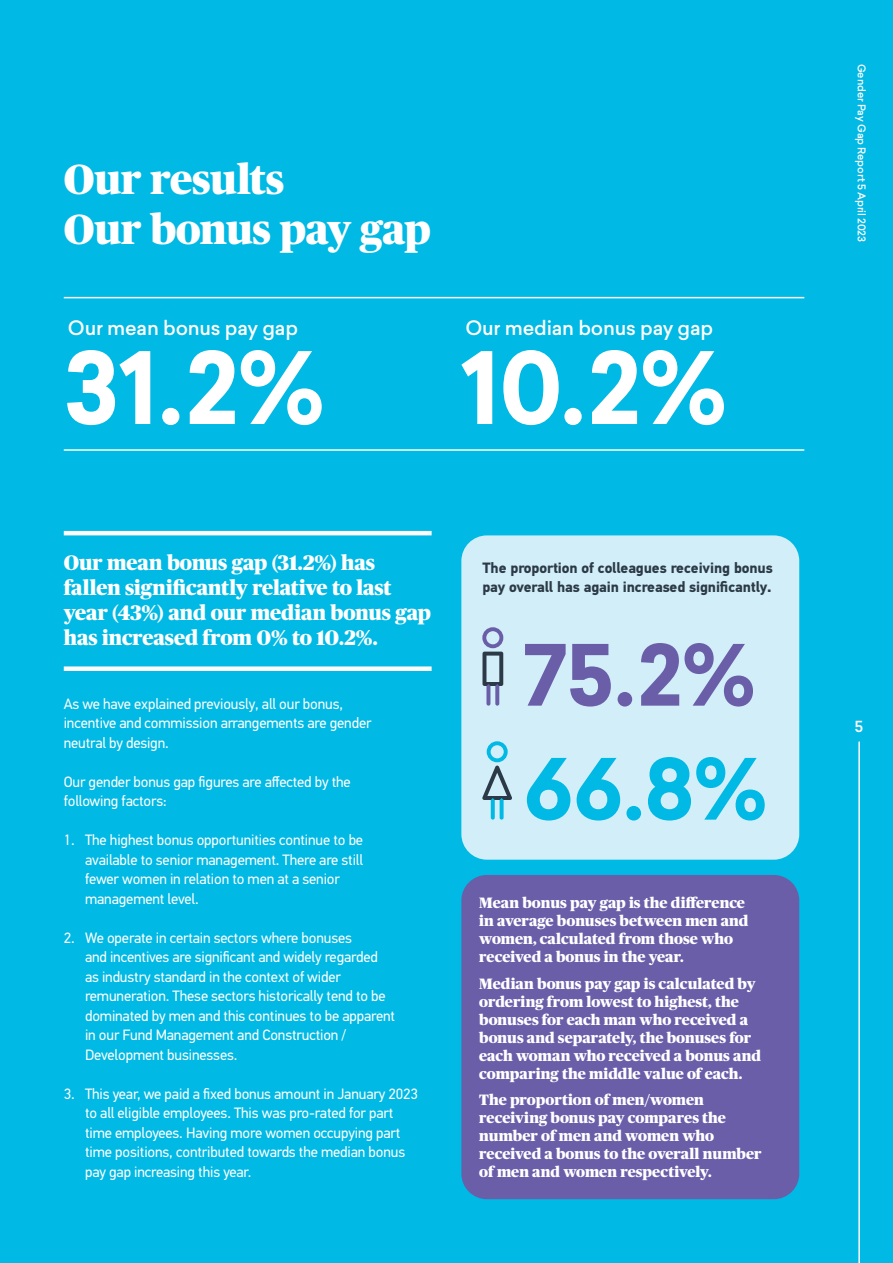
<style>
.page{position:relative;width:893px;height:1263px;background:#00b9e4}
.page>*{position:absolute;margin:0;border:0;box-sizing:border-box;transform-origin:0 0}
.t1{font:700 97.5px "Sailec";color:#fff}
.t2{font:700 82.5px "Sailec";color:#6a5ea9}
.t3{font:700 82.5px "Sailec";color:#00b9e4}
.t4{font:900 42px/50.4px "Publico";letter-spacing:-.005em;color:#fff}
.t5{font:900 21px/25.2px "Publico";letter-spacing:-.005em;color:#fff}
.Intro_copy{font:500 19.5px "Sailec";letter-spacing:-.01em;color:#fff}
.Body_Copy{font:15px/19.5px "PF Din Text Std";letter-spacing:-.01em;color:#fff}
.t6{font:900 15px/18px "Publico";color:#fff}
.Body_Copy-2{font:700 15px/19.5px "PF Din Text Std";letter-spacing:-.01em;color:#2b3a46}
.t7{font:500 15px "Sailec";color:#fff}
.t8{font:500 10.5px "Sailec";letter-spacing:-.01em;color:#fff}
</style>
<div class="page">
<div style="left:461px;top:875px;width:338px;height:324px;background:#6a5ea9;border-radius:26px"></div>
<div style="left:461px;top:535px;width:338px;height:325px;background:#d2eef8;border-radius:26px"></div>
<hr style="left:858px;top:742px;width:2px;height:521px;background:#fff">
<hr style="left:64px;top:297px;width:740px;height:1px;background:#fff">
<hr style="left:64px;top:449px;width:740px;height:2px;background:#fff">
<hr style="left:64px;top:531px;width:368px;height:4px;background:#fff">
<div style="left:64px;top:666px;width:368px;height:5px;background:#fff"></div>
<svg style="left:482px;top:652px;width:21px;height:54px"></svg>
<div style="left:482px;top:627px;width:21px;height:21px;border:4px solid #6a5ea9;border-radius:50%"></div>
<svg style="left:482px;top:766px;width:30px;height:54px"></svg>
<div style="left:487px;top:741px;width:21px;height:21px;border:4px solid #00b9e4;border-radius:50%"></div>
<p class="t4" style="left:64px;top:154px;width:369px">Our results<br>Our bonus pay gap</p>
<p class="Intro_copy" style="left:68px;top:314px;width:232px">Our mean bonus pay gap</p>
<p class="Intro_copy" style="left:465px;top:314px;width:249px">Our median bonus pay gap</p>
<p class="t1" style="left:64px;top:319px;width:262px">31.2%</p>
<p class="t1" style="left:461px;top:319px;width:267px">10.2%</p>
<p class="t5" style="left:64px;top:550px;width:369px">Our mean bonus gap (31.2%) has fallen significantly relative to last year (43%) and our median bonus gap has increased from 0% to 10.2%.</p>
<p class="Body_Copy" style="left:64px;top:694px;width:309px">As we have explained previously, all our bonus, incentive and commission arrangements are gender neutral by design.</p>
<p class="Body_Copy" style="left:64px;top:772px;width:289px">Our gender bonus gap figures are affected by the following factors:</p>
<p class="Body_Copy" style="left:85px;top:830px;width:280px;text-indent:-21px">1. The highest bonus opportunities continue to be available to senior management. There are still fewer women in relation to men at a senior management level.</p>
<p class="Body_Copy" style="left:85px;top:928px;width:312px;text-indent:-21px">2. We operate in certain sectors where bonuses<br>and incentives are significant and widely regarded as industry standard in the context of wider remuneration. These sectors historically tend to be dominated by men and this continues to be apparent in our Fund Management and Construction / Development businesses.</p>
<p class="Body_Copy" style="left:85px;top:1084px;width:334px;text-indent:-21px">3. This year, we paid a fixed bonus amount in January 2023 to all eligible employees. This was pro-rated for part time employees. Having more women occupying part time positions, contributed towards the median bonus pay gap increasing this year.</p>
<p class="Body_Copy-2" style="left:482px;top:558px;width:292px">The proportion of colleagues receiving bonus pay overall has again increased significantly.</p>
<p class="t2" style="left:523px;top:617px;width:234px">75.2%</p>
<p class="t3" style="left:523px;top:731px;width:245px">66.8%</p>
<p class="t6" style="left:479px;top:894px;width:271px">Mean bonus pay gap is the difference in average bonuses between men and women, calculated from those who received a bonus in the year.</p>
<p class="t6" style="left:479px;top:974px;width:283px">Median bonus pay gap is calculated by ordering from lowest to highest, the bonuses for each man who received a bonus and separately, the bonuses for each woman who received a bonus and comparing the middle value of each.</p>
<p class="t6" style="left:479px;top:1091px;width:284px">The proportion of men/women receiving bonus pay compares the number of men and women who received a bonus to the overall number of men and women respectively.</p>
<p class="t8" style="left:869px;top:64px;width:179px;rotate:90deg">Gender Pay Gap Report 5 April 2023</p>
<p class="t7" style="left:855px;top:716px;width:10px">5</p>
</div>
